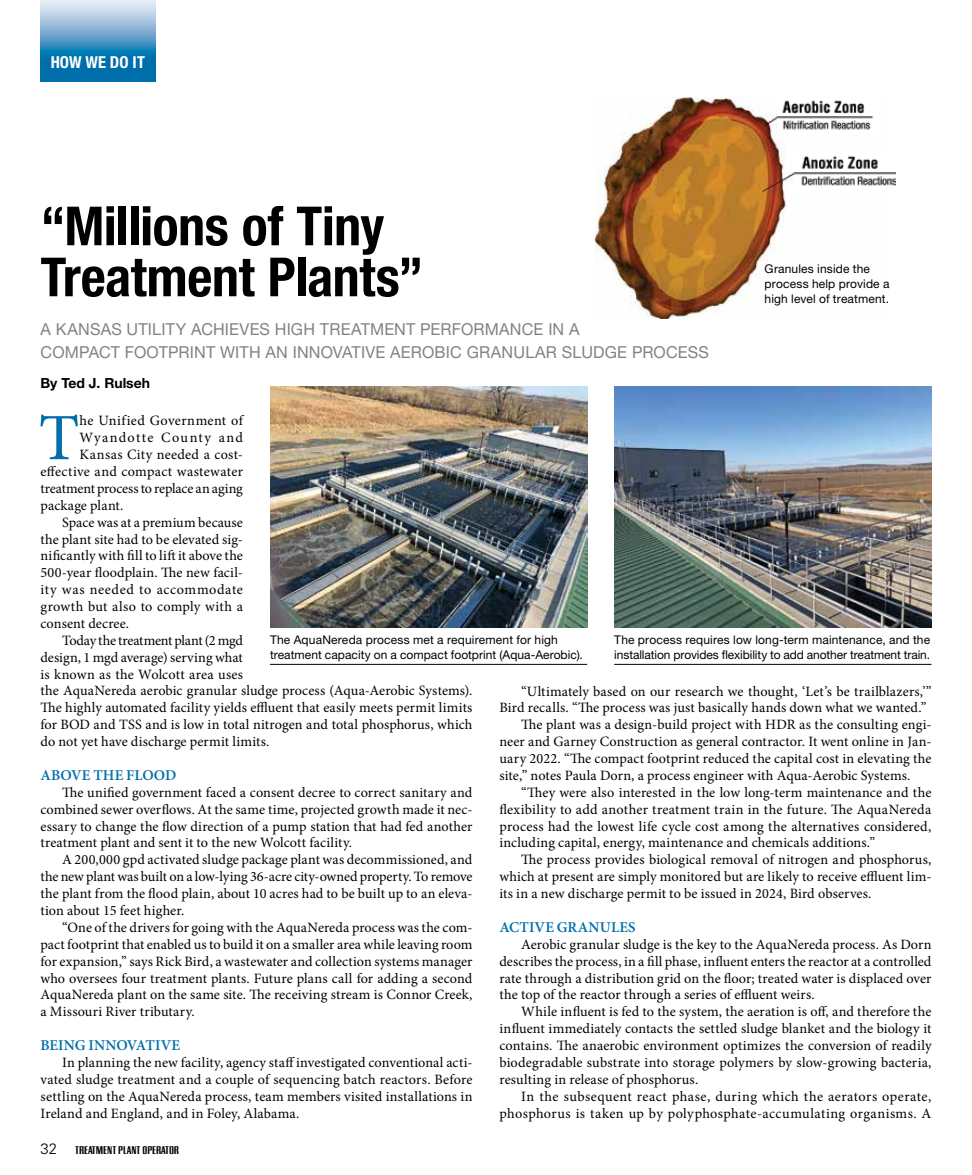
<style>
.page{position:relative;width:972px;height:1175px;background:#fff}
.page>*{position:absolute;margin:0;border:0;box-sizing:border-box;transform-origin:0 0}
.t1{font:66.15px "Minion Pro";color:#006eaa}
.t2{font:700 condensed 54px/51px "Helvetica Neue LT Std";letter-spacing:-.01em;color:#000}
.t3{font:16.5px/22.5px "Helvetica Neue LT Std";letter-spacing:.01em;color:#808285}
.t4{font:700 condensed 16.5px "Helvetica Neue LT Std";color:#fff}
.t5{font:600 15px "Minion Pro";letter-spacing:.005em;color:#006eaa}
.t6{font:300 15px "Univers";color:#000}
.t7{font:14.25px/16.8px "Minion Pro";letter-spacing:.01em;color:#000;text-align:justify}
.t8{font:14.25px/16.8px "Minion Pro";letter-spacing:.03em;color:#000;text-align:right}
.t9{font:14.25px "Minion Pro";letter-spacing:-.01em;color:#000}
.t10{font:14.25px "Minion Pro";letter-spacing:-.02em;color:#000}
.t11{font:14.25px "Minion Pro";letter-spacing:.045em;color:#000}
.t12{font:14.25px "Minion Pro";letter-spacing:.09em;color:#000}
.t13{font:700 13.95px "Helvetica Neue LT Std";color:#000}
.t14{font:12px/15px "Helvetica Neue LT Std";letter-spacing:.01em;color:#000}
.t15{font:11.7px "California Grotesk Bld";color:#000}
</style>
<div class="page">
<img style="left:595px;top:97px;width:200px;height:222px">
<img style="left:778px;top:97px;width:96px;height:36px">
<img style="left:795px;top:156px;width:101px;height:30px">
<img style="left:270px;top:386px;width:317px;height:241px">
<img style="left:614px;top:386px;width:318px;height:241px">
<svg style="left:40px;top:0;width:115px;height:81px;background:#5a9ec8"></svg>
<hr style="left:270px;top:664px;width:317px;height:1px;background:#000">
<hr style="left:614px;top:664px;width:318px;height:1px;background:#000">
<p class="t4" style="left:51px;top:52px;width:96px">HOW WE DO IT</p>
<h2 class="t2" style="left:40px;top:200px;width:384px">“Millions of Tiny<br>Treatment Plants”</h2>
<p class="t3" style="left:40px;top:318px;width:670px">A KANSAS UTILITY ACHIEVES HIGH TREATMENT PERFORMANCE IN A<br>COMPACT FOOTPRINT WITH AN INNOVATIVE AEROBIC GRANULAR SLUDGE PROCESS</p>
<p class="t13" style="left:40px;top:374px;width:111px">By Ted J. Rulseh</p>
<h1 class="t1" style="left:39px;top:394px;width:42px">T</h1>
<p class="t7" style="left:79px;top:412px;width:165px">he Unified Government of</p>
<p class="t14" style="left:765px;top:261px;width:126px">Granules inside the process help provide a high level of treatment.</p>
<p class="t12" style="left:79px;top:428px;width:165px">Wyandotte County and</p>
<p class="t7" style="left:79px;top:446px;width:165px">Kansas City needed a cost-</p>
<p class="t7" style="left:40px;top:463px;width:204px">effective and compact wastewater</p>
<p class="t9" style="left:40px;top:479px;width:204px">treatment process to replace an aging</p>
<p class="t7" style="left:40px;top:497px;width:84px">package plant.</p>
<p class="t7" style="left:62px;top:514px;width:182px">Space was at a premium because</p>
<p class="t7" style="left:40px;top:530px;width:204px">the plant site had to be elevated sig-</p>
<p class="t7" style="left:40px;top:547px;width:204px">nificantly with fill to lift it above the</p>
<p class="t7" style="left:40px;top:564px;width:204px">500-year floodplain. The new facil-</p>
<p class="t11" style="left:40px;top:580px;width:204px">ity was needed to accommodate</p>
<p class="t7" style="left:40px;top:598px;width:204px">growth but also to comply with a</p>
<p class="t7" style="left:40px;top:615px;width:90px">consent decree.</p>
<p class="t10" style="left:62px;top:630px;width:182px">Today the treatment plant (2 mgd</p>
<p class="t7" style="left:40px;top:649px;width:204px">design, 1 mgd average) serving what</p>
<p class="t7" style="left:40px;top:665px;width:204px">is known as the Wolcott area uses</p>
<p class="t7" style="left:40px;top:682px;width:433px">the AquaNereda aerobic granular sludge process (Aqua-Aerobic Systems).</p>
<p class="t7" style="left:40px;top:699px;width:434px">The highly automated facility yields effluent that easily meets permit limits</p>
<p class="t7" style="left:40px;top:716px;width:434px">for BOD and TSS and is low in total nitrogen and total phosphorus, which</p>
<p class="t7" style="left:40px;top:733px;width:230px">do not yet have discharge permit limits.</p>
<p class="t5" style="left:41px;top:764px;width:137px">ABOVE THE FLOOD</p>
<p class="t7" style="left:40px;top:784px;width:434px;text-indent:22px">The unified government faced a consent decree to correct sanitary and combined sewer overflows. At the same time, projected growth made it nec&shy;essary to change the flow direction of a pump station that had fed another treatment plant and sent it to the new Wolcott facility.</p>
<p class="t7" style="left:40px;top:851px;width:434px;text-indent:22px">A 200,000 gpd activated sludge package plant was decommissioned, and the new plant was built on a low-lying 36-acre city-owned property. To remove the plant from the flood plain, about 10 acres had to be built up to an eleva&shy;tion about 15 feet higher.</p>
<p class="t7" style="left:40px;top:919px;width:434px;text-indent:22px">“One of the drivers for going with the AquaNereda process was the com&shy;pact footprint that enabled us to build it on a smaller area while leaving room for expansion,” says Rick Bird, a wastewater and collection systems manager who oversees four treatment plants. Future plans call for adding a second AquaNereda plant on the same site. The receiving stream is Connor Creek, a Missouri River tributary.</p>
<p class="t5" style="left:41px;top:1034px;width:141px">BEING INNOVATIVE</p>
<p class="t7" style="left:40px;top:1054px;width:434px;text-indent:22px">In planning the new facility, agency staff investigated conventional acti&shy;vated sludge treatment and a couple of sequencing batch reactors. Before settling on the AquaNereda process, team members visited installations in Ireland and England, and in Foley, Alabama.</p>
<p class="t14" style="left:270px;top:631px;width:314px">The AquaNereda process met a requirement for high treatment capacity on a compact footprint (Aqua-Aerobic).</p>
<p class="t14" style="left:614px;top:631px;width:318px">The process requires low long-term maintenance, and the installation provides flexibility to add another treatment train.</p>
<p class="t7" style="left:521px;top:682px;width:412px">“Ultimately based on our research we thought, ‘Let’s be trailblazers,’”</p>
<p class="t7" style="left:499px;top:699px;width:429px">Bird recalls. “The process was just basically hands down what we wanted.”</p>
<p class="t7" style="left:521px;top:716px;width:412px">The plant was a design-build project with HDR as the consulting engi-</p>
<p class="t7" style="left:499px;top:733px;width:434px">neer and Garney Construction as general contractor. It went online in Jan-</p>
<p class="t7" style="left:499px;top:750px;width:434px">uary 2022. “The compact footprint reduced the capital cost in elevating the</p>
<p class="t7" style="left:499px;top:767px;width:413px">site,” notes Paula Dorn, a process engineer with Aqua-Aerobic Systems.</p>
<p class="t7" style="left:521px;top:784px;width:412px">“They were also interested in the low long-term maintenance and the</p>
<p class="t7" style="left:499px;top:800px;width:433px">flexibility to add another treatment train in the future. The AquaNereda</p>
<p class="t7" style="left:499px;top:817px;width:433px">process had the lowest life cycle cost among the alternatives considered,</p>
<p class="t7" style="left:499px;top:834px;width:377px">including capital, energy, maintenance and chemicals additions.”</p>
<p class="t7" style="left:521px;top:851px;width:412px">The process provides biological removal of nitrogen and phosphorus,</p>
<p class="t7" style="left:499px;top:868px;width:434px">which at present are simply monitored but are likely to receive effluent lim-</p>
<p class="t7" style="left:499px;top:885px;width:373px">its in a new discharge permit to be issued in 2024, Bird observes.</p>
<p class="t5" style="left:500px;top:916px;width:138px">ACTIVE GRANULES</p>
<p class="t7" style="left:499px;top:935px;width:434px;text-indent:22px">Aerobic granular sludge is the key to the AquaNereda process. As Dorn describes the process, in a fill phase, influent enters the reactor at a controlled rate through a distribution grid on the floor; treated water is displaced over the top of the reactor through a series of effluent weirs.</p>
<p class="t7" style="left:499px;top:1003px;width:434px;text-indent:22px">While influent is fed to the system, the aeration is off, and therefore the influent immediately contacts the settled sludge blanket and the biology it contains. The anaerobic environment optimizes the conversion of readily biodegradable substrate into storage polymers by slow-growing bacteria, resulting in release of phosphorus.</p>
<p class="t8" style="left:499px;top:1087px;width:434px">In the subsequent react phase, during which the aerators operate, phosphorus is taken up by polyphosphate-accumulating organisms. A</p>
<p class="t6" style="left:40px;top:1139px;width:18px">32</p>
<p class="t15" style="left:75px;top:1142px;width:105px">TREATMENT PLANT OPERATOR</p>
</div>
